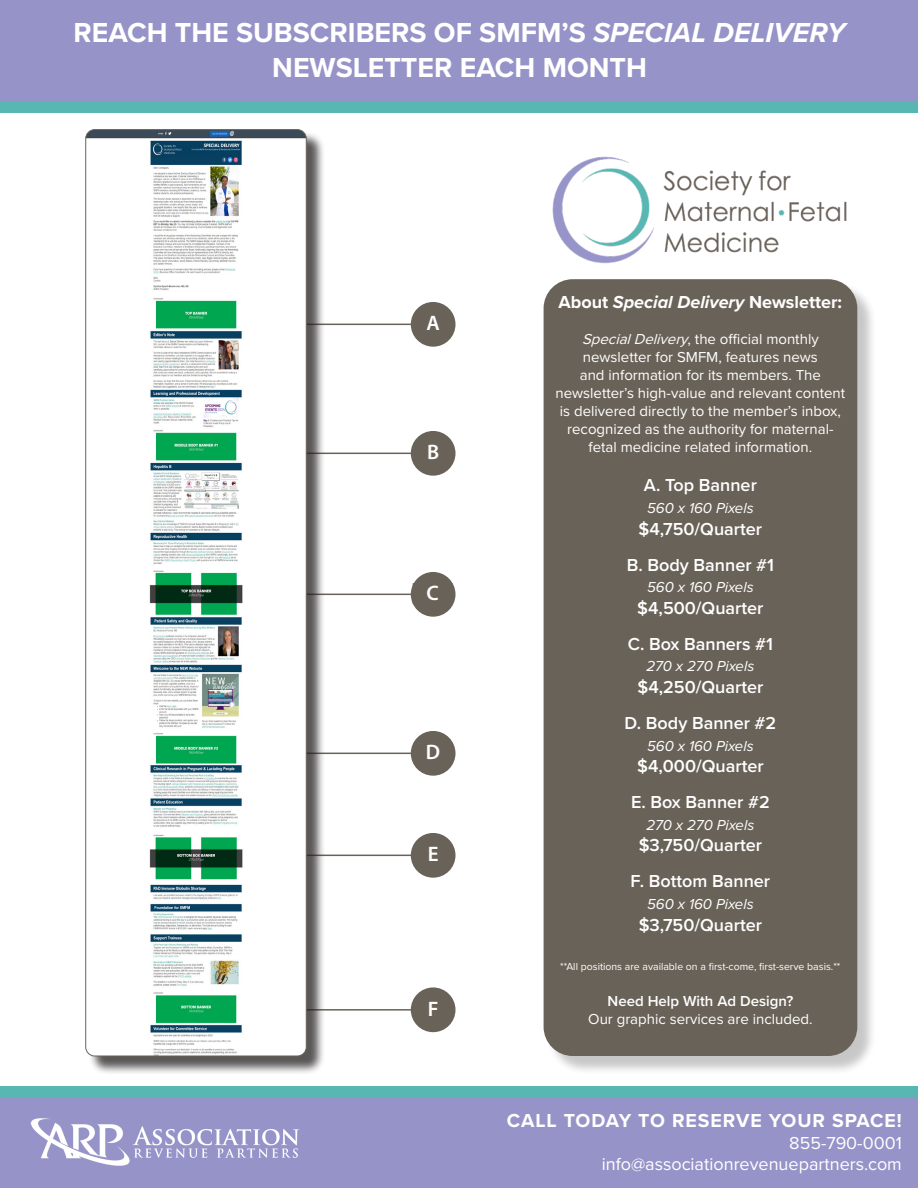
<style>
.page{position:relative;width:918px;height:1188px;background:#fff}
.page>*{position:absolute;margin:0;border:0;box-sizing:border-box;transform-origin:0 0}
.t1{font:700 28.5px "Proxima Nova";color:#fff}
.t2{font:600 21px "Myriad Pro";color:#fff}
.t3{font:700 19.5px "Proxima Nova";letter-spacing:.05em;color:#fff}
.t4{font:600 18px "Proxima Nova";color:#fff}
.t5{font:18px "Proxima Nova";color:#fff}
.t6{font:700 18px "Proxima Nova";color:#fff}
.t7{font:15px/18px "Proxima Nova";color:#fff;text-align:center}
.t8{font:italic 15px "Proxima Nova";color:#fff}
.t9{font:600 15px "Proxima Nova";color:#fff}
.t10{font:10.5px "Proxima Nova";color:#fff}
.s1{font-style:italic}
</style>
<div class="page">
<div style="left:1px;top:1086px;width:917px;height:55px;background:#58b7b3"></div>
<div style="left:1px;top:58px;width:917px;height:55px;background:#58b7b3"></div>
<div style="left:1px;top:1px;width:917px;height:101px;background:#9693c8"></div>
<div style="left:1px;top:1098px;width:917px;height:90px;background:#9693c8"></div>
<div style="left:546px;top:282px;width:330px;height:793px;background:#231f20;opacity:.25"></div>
<div style="left:544px;top:279px;width:313px;height:777px;background:#696258;border-radius:29px"></div>
<div style="left:412px;top:303px;width:43px;height:43px;background:#696258;border-radius:50%"></div>
<div style="left:411px;top:302px;width:45px;height:45px;border:2px solid #696258;border-radius:50%"></div>
<div style="left:412px;top:432px;width:43px;height:43px;background:#696258;border-radius:50%"></div>
<div style="left:411px;top:431px;width:45px;height:45px;border:2px solid #696258;border-radius:50%"></div>
<div style="left:412px;top:573px;width:43px;height:43px;background:#696258;border-radius:50%"></div>
<div style="left:411px;top:572px;width:45px;height:45px;border:2px solid #696258;border-radius:50%"></div>
<div style="left:412px;top:732px;width:43px;height:43px;background:#696258;border-radius:50%"></div>
<div style="left:411px;top:731px;width:45px;height:45px;border:2px solid #696258;border-radius:50%"></div>
<div style="left:412px;top:834px;width:43px;height:43px;background:#696258;border-radius:50%"></div>
<div style="left:411px;top:833px;width:45px;height:45px;border:2px solid #696258;border-radius:50%"></div>
<div style="left:412px;top:988px;width:43px;height:43px;background:#696258;border-radius:50%"></div>
<div style="left:411px;top:987px;width:45px;height:45px;border:2px solid #696258;border-radius:50%"></div>
<hr style="left:293px;top:324px;width:157px;height:1px;background:#696258">
<hr style="left:293px;top:453px;width:157px;height:1px;background:#696258">
<hr style="left:293px;top:753px;width:157px;height:1px;background:#696258">
<hr style="left:293px;top:594px;width:157px;height:1px;background:#696258">
<hr style="left:293px;top:855px;width:157px;height:1px;background:#696258">
<hr style="left:293px;top:1009px;width:157px;height:2px;background:#696258">
<img style="left:30px;top:1118px;width:269px;height:48px">
<img style="left:550px;top:156px;width:301px;height:134px">
<div style="left:88px;top:132px;width:237px;height:943px;background:#231f20;opacity:.75"></div>
<img style="left:86px;top:130px;width:220px;height:926px">
<div style="left:86px;top:129px;width:220px;height:927px;border:1px solid #696258;border-radius:9px"></div>
<p class="t1" style="left:74px;top:12px;width:774px">REACH THE SUBSCRIBERS OF SMFM’S <span class="s1">SPECIAL DELIVERY</span></p>
<p class="t1" style="left:272px;top:46px;width:376px">NEWSLETTER EACH MONTH</p>
<p class="t2" style="left:426px;top:310px;width:15px">A</p>
<p class="t2" style="left:427px;top:439px;width:14px">B</p>
<p class="t2" style="left:426px;top:580px;width:14px">C</p>
<p class="t2" style="left:426px;top:739px;width:16px">D</p>
<p class="t2" style="left:428px;top:841px;width:12px">E</p>
<p class="t2" style="left:428px;top:996px;width:12px">F</p>
<p class="t6" style="left:559px;top:288px;width:285px">About <span class="s1">Special Delivery</span> Newsletter:</p>
<p class="t7" style="left:582px;top:329px;width:238px"><span class="s1">SpecialDelivery</span>, t h e o ffi c i a l m o n t h l y</p>
<p class="t7" style="left:556px;top:347px;width:291px">newsletter for SMFM, features news<br>and information for its members. The newsletter’s high-value and relevant content is delivered directly to the member’s inbox, recognized as the authority for maternal&shy;fetal medicine related information.</p>
<p class="t4" style="left:644px;top:472px;width:115px">A. Top Banner</p>
<p class="t8" style="left:647px;top:497px;width:108px">560 x 160 Pixels</p>
<p class="t4" style="left:639px;top:515px;width:125px">$4,750/Quarter</p>
<p class="t4" style="left:627px;top:551px;width:149px">B. Body Banner #1</p>
<p class="t8" style="left:647px;top:576px;width:108px">560 x 160 Pixels</p>
<p class="t4" style="left:637px;top:594px;width:128px">$4,500/Quarter</p>
<p class="t4" style="left:628px;top:630px;width:147px">C. Box Banners #1</p>
<p class="t8" style="left:646px;top:655px;width:110px">270 x 270 Pixels</p>
<p class="t4" style="left:637px;top:674px;width:127px">$4,250/Quarter</p>
<p class="t4" style="left:625px;top:710px;width:153px">D. Body Banner #2</p>
<p class="t8" style="left:647px;top:734px;width:108px">560 x 160 Pixels</p>
<p class="t4" style="left:637px;top:753px;width:128px">$4,000/Quarter</p>
<p class="t4" style="left:631px;top:789px;width:140px">E. Box Banner #2</p>
<p class="t8" style="left:646px;top:814px;width:110px">270 x 270 Pixels</p>
<p class="t4" style="left:639px;top:832px;width:125px">$3,750/Quarter</p>
<p class="t4" style="left:631px;top:868px;width:141px">F. Bottom Banner</p>
<p class="t8" style="left:647px;top:893px;width:108px">560 x 160 Pixels</p>
<p class="t4" style="left:639px;top:911px;width:125px">$3,750/Quarter</p>
<p class="t10" style="left:560px;top:959px;width:282px">**All positions are available on a first-come, first-serve basis.**</p>
<p class="t9" style="left:608px;top:990px;width:187px">Need Help With Ad Design?</p>
<p class="t7" style="left:588px;top:1010px;width:226px">Our graphic services are included.</p>
<p class="t3" style="left:507px;top:1106px;width:397px">CALL TODAY TO RESERVE YOUR SPACE!</p>
<p class="t5" style="left:789px;top:1129px;width:114px">855-790-0001</p>
<p class="t5" style="left:602px;top:1151px;width:302px">info@associationrevenuepartners.com</p>
</div>
